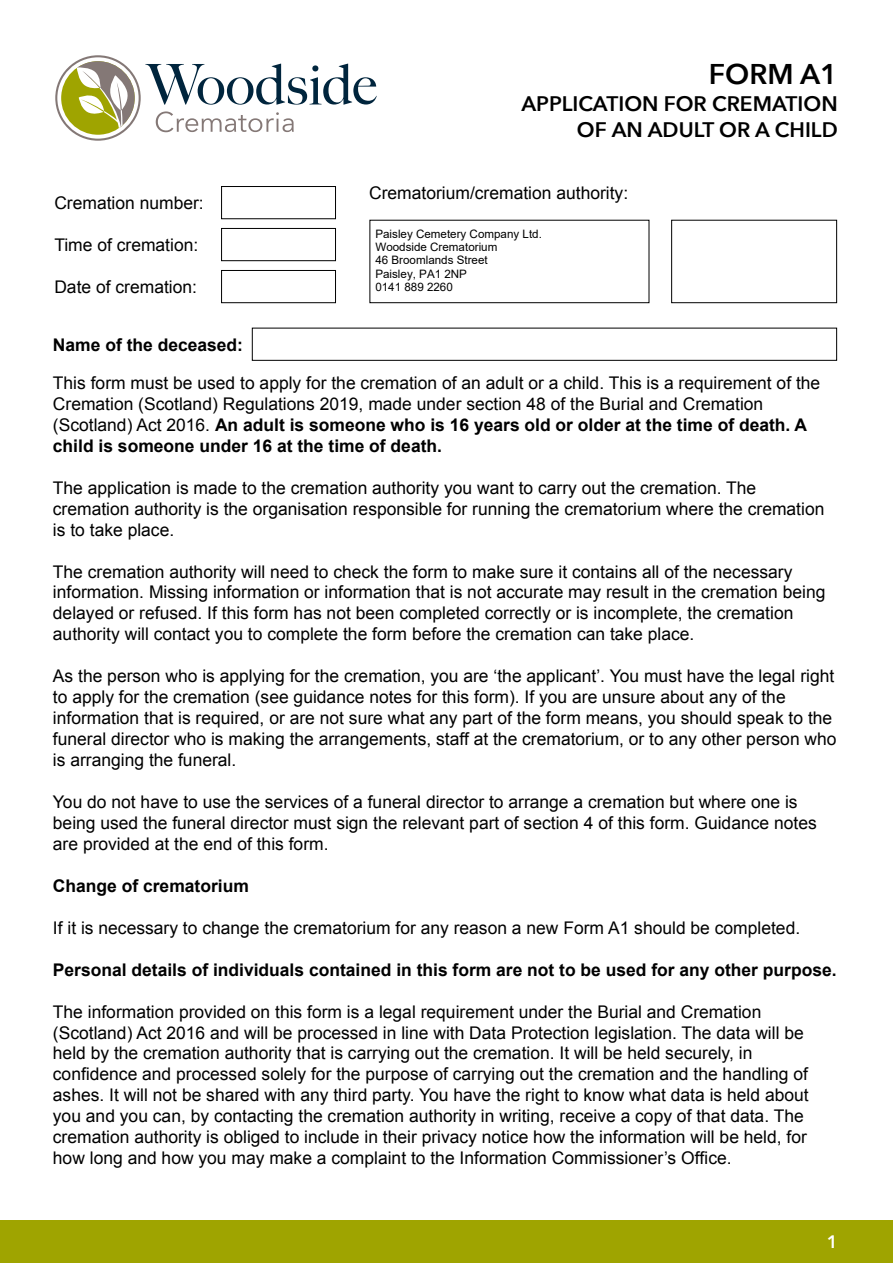
<style>
.page{position:relative;width:893px;height:1263px;background:#fff}
.page>*{position:absolute;margin:0;border:0;box-sizing:border-box;transform-origin:0 0}
.t1{font:600 28.5px "Avenir Next";color:#000}
.t2{font:600 21px/25.5px "Avenir Next";color:#000;text-align:right}
.t3{font:600 18px "Avenir Next";color:#fff}
.t4{font:17.4px/21px "Arial";color:#000}
.t5{font:700 17.4px "Arial";color:#000}
.t6{font:11.55px/13.5px "Arial";color:#000}
.s1{font-weight:700}
</style>
<div class="page">
<div style="left:0;top:1220px;width:893px;height:43px;background:#9fa400"></div>
<div style="left:671px;top:220px;width:166px;height:83px;border:1px solid #000"></div>
<div style="left:369px;top:220px;width:280px;height:83px;border:1px solid #000"></div>
<div style="left:221px;top:186px;width:115px;height:33px;border:1px solid #000"></div>
<div style="left:221px;top:228px;width:115px;height:33px;border:1px solid #000"></div>
<div style="left:221px;top:270px;width:115px;height:33px;border:1px solid #000"></div>
<div style="left:252px;top:328px;width:585px;height:33px;border:1px solid #000"></div>
<div style="left:675px;top:221px;width:160px;height:81px;background:#fff"></div>
<svg style="left:55px;top:55px;width:322px;height:86px"></svg>
<p class="t4" style="left:54px;top:193px;width:151px">Cremation number:</p>
<p class="t4" style="left:54px;top:234px;width:145px">Time of cremation:</p>
<p class="t4" style="left:54px;top:276px;width:144px">Date of cremation:</p>
<p class="t5" style="left:53px;top:333px;width:192px">Name of the deceased:</p>
<h1 class="t1" style="left:709px;top:57px;width:130px">FORM A1</h1>
<p class="t2" style="left:521px;top:91px;width:318px">APPLICATION FOR CREMATION<br>OF AN ADULT OR A CHILD</p>
<p class="t4" style="left:369px;top:182px;width:261px">Crematorium/cremation authority:</p>
<p class="t6" style="left:375px;top:227px;width:168px">Paisley Cemetery Company Ltd.<br>Woodside Crematorium<br>46 Broomlands Street<br>Paisley, PA1 2NP<br>0141 889 2260</p>
<p class="t4" style="left:53px;top:372px;width:769px">This form must be used to apply for the cremation of an adult or a child. This is a requirement of the Cremation (Scotland) Regulations 2019, made under section 48 of the Burial and Cremation (Scotland) Act 2016. <span class="s1">An adult is someone who is 16 years old or older at the time of death. A child is someone under 16 at the time of death.</span></p>
<p class="t4" style="left:53px;top:477px;width:773px">The application is made to the cremation authority you want to carry out the cremation. The cremation authority is the organisation responsible for running the crematorium where the cremation is to take place.</p>
<p class="t4" style="left:53px;top:561px;width:774px">The cremation authority will need to check the form to make sure it contains all of the necessary information. Missing information or information that is not accurate may result in the cremation being delayed or refused. If this form has not been completed correctly or is incomplete, the cremation authority will contact you to complete the form before the cremation can take place.</p>
<p class="t4" style="left:53px;top:666px;width:785px">As the person who is applying for the cremation, you are ‘the applicant’. You must have the legal right to apply for the cremation (see guidance notes for this form). If you are unsure about any of the information that is required, or are not sure what any part of the form means, you should speak to the funeral director who is making the arrangements, staff at the crematorium, or to any other person who is arranging the funeral.</p>
<p class="t4" style="left:53px;top:791px;width:765px">You do not have to use the services of a funeral director to arrange a cremation but where one is being used the funeral director must sign the relevant part of section 4 of this form. Guidance notes are provided at the end of this form.</p>
<p class="t5" style="left:53px;top:874px;width:197px">Change of crematorium</p>
<p class="t4" style="left:53px;top:917px;width:749px">If it is necessary to change the crematorium for any reason a new Form A1 should be completed.</p>
<p class="t5" style="left:53px;top:958px;width:785px">Personal details of individuals contained in this form are not to be used for any other purpose.</p>
<p class="t4" style="left:53px;top:1001px;width:757px">The information provided on this form is a legal requirement under the Burial and Cremation (Scotland) Act 2016 and will be processed in line with Data Protection legislation. The data will be held by the cremation authority that is carrying out the cremation. It will be held securely, in confidence and processed solely for the purpose of carrying out the cremation and the handling of ashes. It will not be shared with any third party. You have the right to know what data is held about you and you can, by contacting the cremation authority in writing, receive a copy of that data. The cremation authority is obliged to include in their privacy notice how the information will be held, for how long and how you may make a complaint to the Information Commissioner’s Office.</p>
<p class="t3" style="left:827px;top:1231px;width:12px">1</p>
</div>
